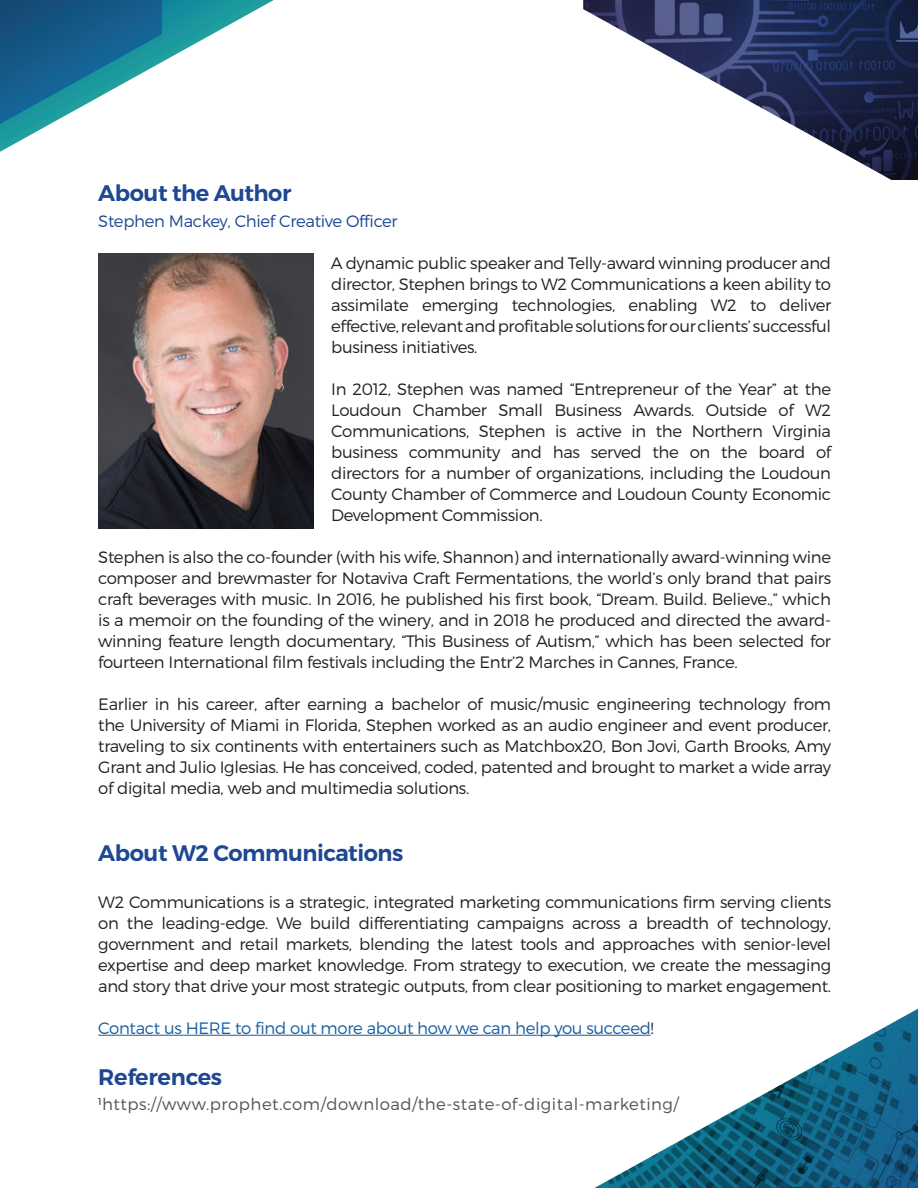
<style>
.page{position:relative;width:918px;height:1188px;background:#fff}
.page>*{position:absolute;margin:0;border:0;box-sizing:border-box;transform-origin:0 0}
.T4{font:600 22.5px "Montserrat";letter-spacing:-.02em;color:#1e4891}
.t1{font:300 16.5px/21px "Montserrat";letter-spacing:-.02em;color:#231f20;text-align:justify}
.t2{font:300 16.5px "Montserrat";letter-spacing:.03em;color:#4f535c}
.t3{font:300 16.5px "Montserrat";letter-spacing:-.02em;color:#175d9e}
.t4{font:300 16.5px "Montserrat";letter-spacing:-.02em;color:#1e4891}
.s1{color:#231f20}
</style>
<div class="page">
<svg style="left:0;top:0;width:274px;height:152px"></svg>
<img style="left:98px;top:253px;width:215px;height:275px">
<hr style="left:98px;top:1035px;width:553px;height:1px;background:#175d9e">
<img style="left:594px;top:1009px;width:324px;height:179px">
<img style="left:583px;top:0;width:335px;height:180px">
<p class="T4" style="left:98px;top:179px;width:195px">About the Author</p>
<p class="t4" style="left:98px;top:211px;width:301px">Stephen Mackey, Chief Creative Officer</p>
<p class="t1" style="left:331px;top:252px;width:502px">A dynamic public speaker and Telly-award winning producer and director, Stephen brings to W2 Communications a keen ability to assimilate emerging technologies, enabling W2 to deliver effective, relevant and profitable solutions for our clients’ successful business initiatives.</p>
<p class="t1" style="left:331px;top:378px;width:501px">In 2012, Stephen was named “Entrepreneur of the Year” at the Loudoun Chamber Small Business Awards. Outside of W2<br>Communications, Stephen is active in the Northern Virginia business community and has served the on the board of directors for a number of organizations, including the Loudoun County Chamber of Commerce and Loudoun County Economic Development Commission.</p>
<p class="t1" style="left:98px;top:546px;width:734px">Stephen is also the co-founder (with his wife, Shannon) and internationally award-winning wine composer and brewmaster for Notaviva Craft Fermentations, the world’s only brand that pairs craft beverages with music. In 2016, he published his first book, “Dream. Build. Believe.,” which is a memoir on the founding of the winery, and in 2018 he produced and directed the award&shy;winning feature length documentary, “This Business of Autism,” which has been selected for fourteen International film festivals including the Entr’2 Marches in Cannes, France.</p>
<p class="t1" style="left:98px;top:693px;width:734px">Earlier in his career, after earning a bachelor of music/music engineering technology from the University of Miami in Florida, Stephen worked as an audio engineer and event producer, traveling to six continents with entertainers such as Matchbox20, Bon Jovi, Garth Brooks, Amy Grant and Julio Iglesias. He has conceived, coded, patented and brought to market a wide array of digital media, web and multimedia solutions.</p>
<p class="T4" style="left:98px;top:839px;width:307px">About W2 Communications</p>
<p class="t1" style="left:98px;top:891px;width:734px">W2 Communications is a strategic, integrated marketing communications firm serving clients on the leading-edge. We build differentiating campaigns across a breadth of technology, government and retail markets, blending the latest tools and approaches with senior-level expertise and deep market knowledge. From strategy to execution, we create the messaging and story that drive your most strategic outputs, from clear positioning to market engagement.</p>
<p class="t3" style="left:98px;top:1018px;width:557px">Contact us HERE to find out more about how we can help you succeed<span class="s1">!</span></p>
<p class="T4" style="left:98px;top:1063px;width:125px">References</p>
<p class="t2" style="left:98px;top:1094px;width:582px"><sup>1</sup>https://www.prophet.com/download/the-state-of-digital-marketing/</p>
</div>
